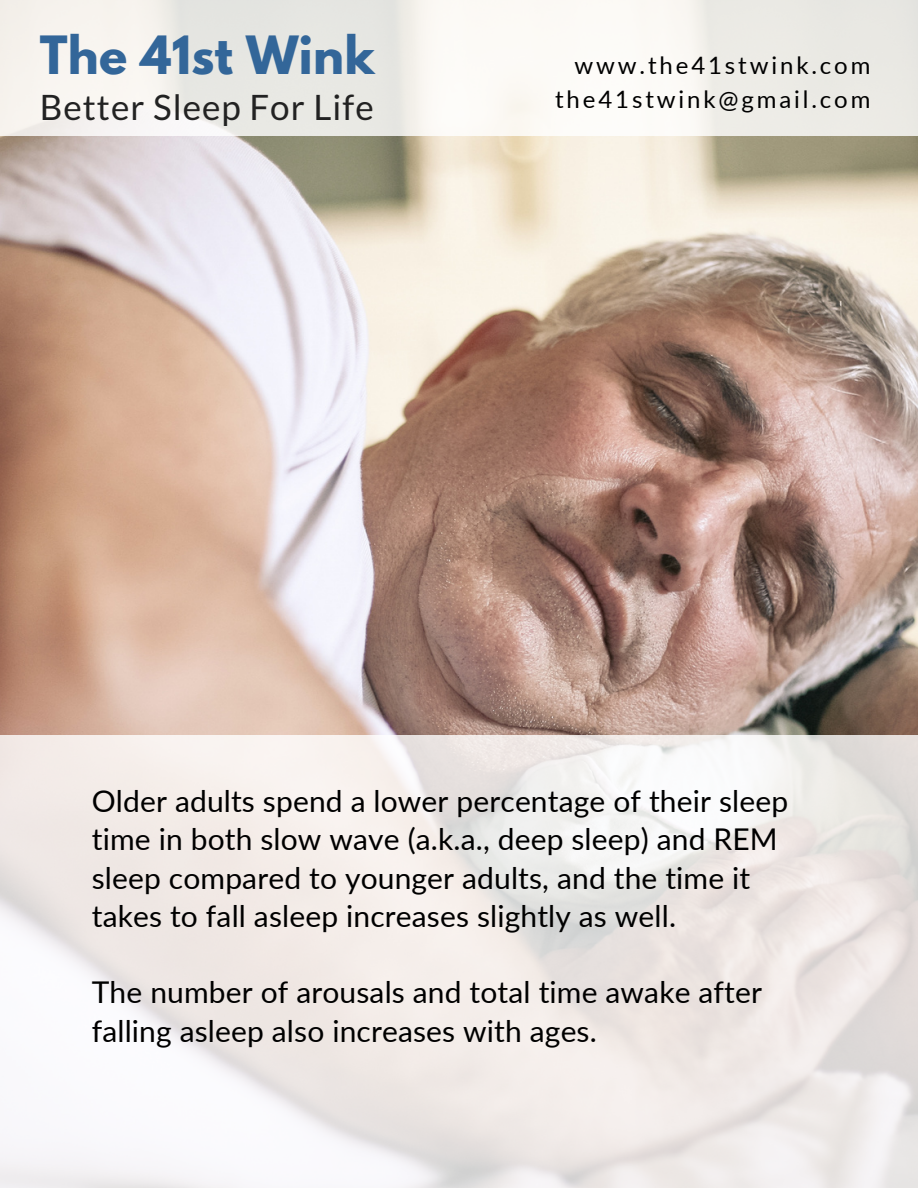
<style>
.page{position:relative;width:918px;height:1188px;background:#fff}
.page>*{position:absolute;margin:0;border:0;box-sizing:border-box;transform-origin:0 0}
.t1{font:700 46.8px "League Spartan";letter-spacing:.005em;color:#369}
.t2{font:35.1px "Lato";letter-spacing:.03em;color:#222}
.t3{font:30px/38.2px "Lato";letter-spacing:.005em;color:#000}
.t4{font:24px "Lato";letter-spacing:.12em;color:#000}
</style>
<div class="page">
<img style="left:0;top:136px;width:918px;height:600px">
<div style="left:0;top:0;width:918px;height:136px;background:linear-gradient(to bottom,#f0eee9,#f3f2ee)"></div>
<svg style="left:0;top:736px;width:918px;height:452px;fill:#f1ebe8"></svg>
<p class="t1" style="left:40px;top:32px;width:336px">The 41st Wink</p>
<p class="t2" style="left:40px;top:85px;width:335px">Better Sleep For Life</p>
<p class="t4" style="left:574px;top:50px;width:298px">www.the41stwink.com</p>
<p class="t4" style="left:555px;top:84px;width:317px">the41stwink@gmail.com</p>
<p class="t3" style="left:92px;top:782px;width:698px">Older adults spend a lower percentage of their sleep time in both slow wave (a.k.a., deep sleep) and REM sleep compared to younger adults, and the time it takes to fall asleep increases slightly as well.</p>
<p class="t3" style="left:92px;top:973px;width:672px">The number of arousals and total time awake after falling asleep also increases with ages.</p>
</div>
